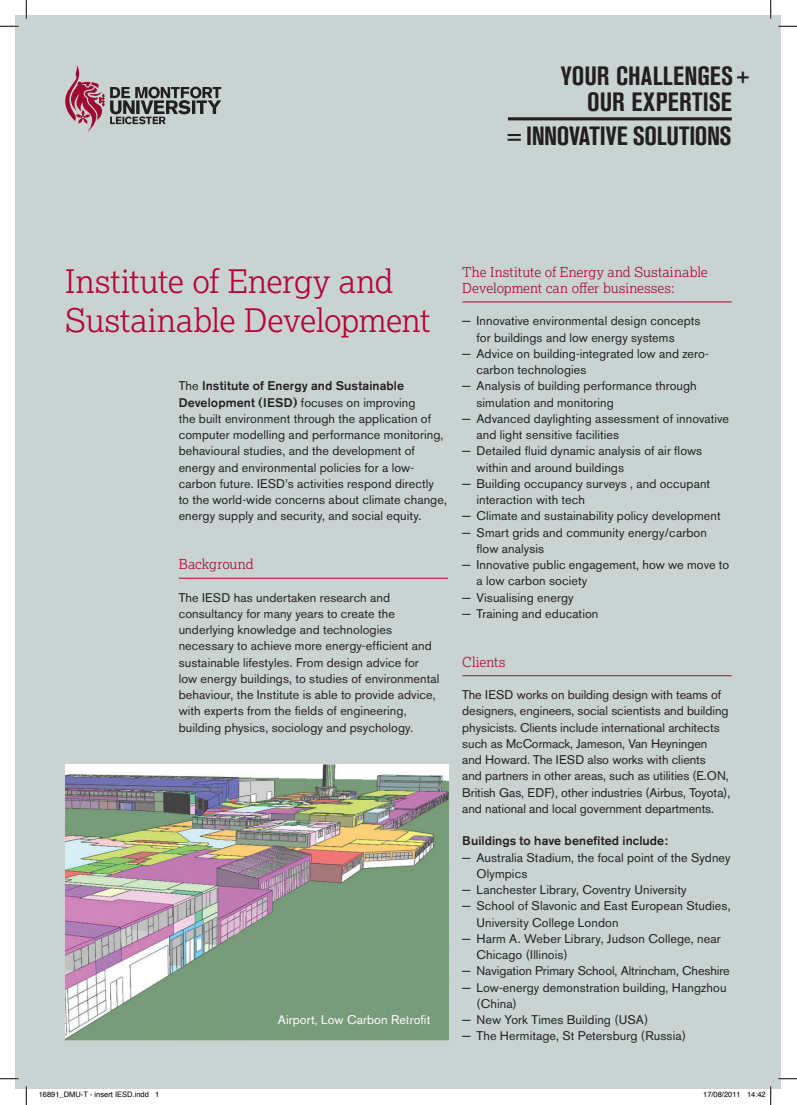
<style>
.page{position:relative;width:797px;height:1105px;background:#fff}
.page>*{position:absolute;margin:0;border:0;box-sizing:border-box;transform-origin:0 0}
.t1{font:300 32.5px/38.8px "Lexia";letter-spacing:-.005em;color:#b30437}
.t2{font:700 condensed 26.25px/26.2px "Akzidenz Grotesk BE";letter-spacing:-.005em;color:#231f20;text-align:center}
.t3{font:300 13.75px/16.2px "Lexia";color:#b30437}
.t4{font:12.5px/16.2px "Akzidenz Grotesk BE";letter-spacing:.005em;color:#231f20}
.t5{font:500 12.5px "Akzidenz Grotesk BE";letter-spacing:.005em;color:#231f20}
.t6{font:12.5px "Akzidenz Grotesk BE";letter-spacing:.01em;color:#fff}
.t7{font:7.5px "Helvetica";color:#000}
.s1{font-weight:500}
</style>
<div class="page">
<div style="left:16px;top:16px;width:765px;height:1073px;background:#c9d4d2"></div>
<svg style="left:65px;top:65px;width:156px;height:67px"></svg>
<hr style="left:508px;top:117px;width:223px;height:3px;background:#231f20">
<hr style="left:179px;top:578px;width:269px;height:1px;background:#b30437">
<hr style="left:462px;top:302px;width:269px;height:1px;background:#b30437">
<hr style="left:462px;top:675px;width:269px;height:1px;background:#b30437">
<img style="left:65px;top:764px;width:383px;height:276px">
<svg style="left:0;top:25px;width:19px;height:2px"></svg>
<svg style="left:778px;top:25px;width:19px;height:2px"></svg>
<svg style="left:0;top:1078px;width:19px;height:1px"></svg>
<svg style="left:778px;top:1078px;width:19px;height:1px"></svg>
<svg style="left:25px;top:0;width:2px;height:19px"></svg>
<svg style="left:25px;top:1086px;width:2px;height:19px"></svg>
<svg style="left:770px;top:0;width:1px;height:19px"></svg>
<svg style="left:770px;top:1086px;width:1px;height:19px"></svg>
<h2 class="t2" style="left:561px;top:63px;width:190px">YOUR CHALLENGES +<br>OUR EXPERTISE</h2>
<h2 class="t2" style="left:508px;top:123px;width:225px">= INNOVATIVE SOLUTIONS</h2>
<h1 class="t1" style="left:65px;top:261px;width:366px">Institute of Energy and<br>Sustainable Development</h1>
<p class="t4" style="left:179px;top:378px;width:270px">The <span class="s1">Institute of Energy and Sustainable Development (IESD)</span> focuses on improving<br>the built environment through the application of computer modelling and performance monitoring, behavioural studies, and the development of energy and environmental policies for a low&shy;carbon future. IESD’s activities respond directly to the world-wide concerns about climate change, energy supply and security, and social equity.</p>
<p class="t3" style="left:179px;top:555px;width:76px">Background</p>
<p class="t4" style="left:179px;top:589px;width:262px">The IESD has undertaken research and consultancy for many years to create the underlying knowledge and technologies necessary to achieve more energy-efficient and sustainable lifestyles. From design advice for low energy buildings, to studies of environmental behaviour, the Institute is able to provide advice, with experts from the fields of engineering, building physics, sociology and psychology.</p>
<p class="t6" style="left:278px;top:1012px;width:154px">Airport, Low Carbon Retrofit</p>
<p class="t3" style="left:462px;top:263px;width:247px">The Institute of Energy and Sustainable<br>Development can offer businesses:</p>
<p class="t4" style="left:462px;top:313px;width:240px">− Innovative environmental design concepts</p>
<p class="t4" style="left:476px;top:329px;width:200px">for buildings and low energy systems</p>
<p class="t4" style="left:462px;top:345px;width:248px">− Advice on building-integrated low and zero-</p>
<p class="t4" style="left:476px;top:362px;width:111px">carbon technologies</p>
<p class="t4" style="left:462px;top:378px;width:236px">− Analysis of building performance through</p>
<p class="t4" style="left:476px;top:394px;width:139px">simulation and monitoring</p>
<p class="t4" style="left:462px;top:410px;width:268px">− Advanced daylighting assessment of innovative</p>
<p class="t4" style="left:476px;top:427px;width:144px">and light sensitive facilities</p>
<p class="t4" style="left:462px;top:443px;width:241px">− Detailed fluid dynamic analysis of air flows</p>
<p class="t4" style="left:476px;top:459px;width:149px">within and around buildings</p>
<p class="t4" style="left:462px;top:475px;width:249px">− Building occupancy surveys , and occupant</p>
<p class="t4" style="left:476px;top:492px;width:110px">interaction with tech</p>
<p class="t4" style="left:462px;top:508px;width:260px">− Climate and sustainability policy development</p>
<p class="t4" style="left:462px;top:524px;width:246px">− Smart grids and community energy/carbon</p>
<p class="t4" style="left:476px;top:540px;width:69px">flow analysis</p>
<p class="t4" style="left:462px;top:557px;width:268px">− Innovative public engagement, how we move to</p>
<p class="t4" style="left:476px;top:573px;width:112px">a low carbon society</p>
<p class="t4" style="left:462px;top:589px;width:113px">− Visualising energy</p>
<p class="t4" style="left:462px;top:605px;width:138px">− Training and education</p>
<p class="t3" style="left:462px;top:653px;width:45px">Clients</p>
<p class="t4" style="left:462px;top:687px;width:269px">The IESD works on building design with teams of designers, engineers, social scientists and building physicists. Clients include international architects such as McCormack, Jameson, Van Heyningen<br>and Howard. The IESD also works with clients<br>and partners in other areas, such as utilities (E.ON, British Gas, EDF), other industries (Airbus, Toyota), and national and local government departments.</p>
<p class="t5" style="left:462px;top:833px;width:207px">Buildings to have benefited include:</p>
<p class="t4" style="left:462px;top:849px;width:270px">− Australia Stadium, the focal point of the Sydney</p>
<p class="t4" style="left:476px;top:865px;width:52px">Olympics</p>
<p class="t4" style="left:462px;top:882px;width:226px">− Lanchester Library, Coventry University</p>
<p class="t4" style="left:462px;top:898px;width:270px">− School of Slavonic and East European Studies,</p>
<p class="t4" style="left:476px;top:914px;width:143px">University College London</p>
<p class="t4" style="left:462px;top:930px;width:260px">− Harm A. Weber Library, Judson College, near</p>
<p class="t4" style="left:476px;top:947px;width:93px">Chicago (Illinois)</p>
<p class="t4" style="left:462px;top:963px;width:269px">− Navigation Primary School, Altrincham, Cheshire</p>
<p class="t4" style="left:462px;top:979px;width:266px">− Low-energy demonstration building, Hangzhou</p>
<p class="t4" style="left:476px;top:995px;width:42px">(China)</p>
<p class="t4" style="left:462px;top:1012px;width:187px">− New York Times Building (USA)</p>
<p class="t4" style="left:462px;top:1028px;width:225px">− The Hermitage, St Petersburg (Russia)</p>
<p class="t7" style="left:39px;top:1089px;width:122px">16891_DMU-T - insert IESD.indd 1</p>
<p class="t7" style="left:703px;top:1089px;width:64px">17/08/2011 14:42</p>
</div>
